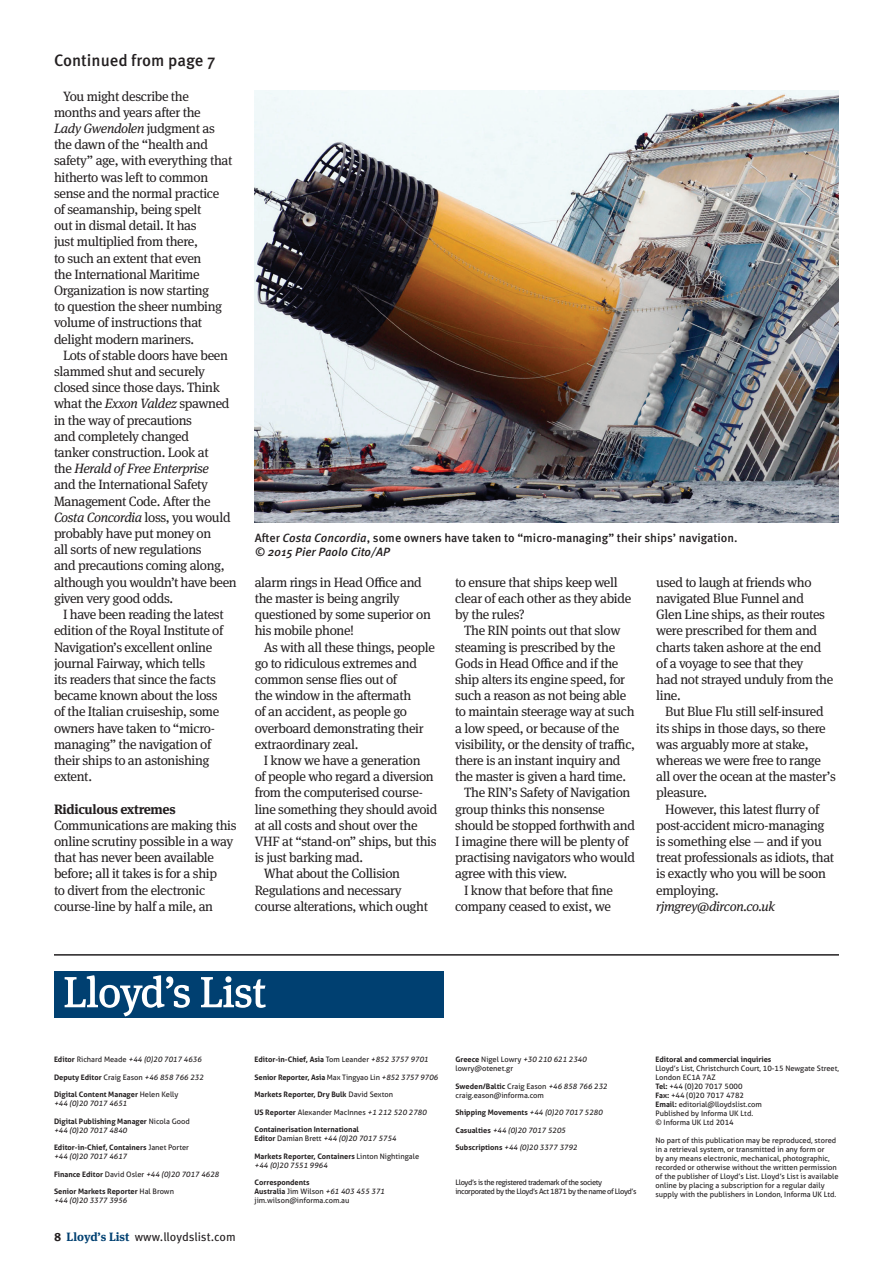
<style>
.page{position:relative;width:893px;height:1263px;background:#fff}
.page>*{position:absolute;margin:0;border:0;box-sizing:border-box;transform-origin:0 0}
.t1{font:500 16.5px "Meta OT";color:#231f20}
.t2{font:13.5px/16.2px "Meta Serif OT";letter-spacing:-.025em;color:#231f20}
.t3{font:italic 13.5px "Meta Serif OT";letter-spacing:-.025em;color:#231f20}
.t4{font:700 13.5px "Meta Serif OT";letter-spacing:-.025em;color:#231f20}
.t5{font:500 12px/14.4px "Meta OT";color:#231f20}
.t6{font:12px "Meta OT";letter-spacing:-.005em;color:#231f20}
.t7{font:7.5px/9px "Aller";color:#231f20}
.t8{font:700 7.5px/9px "Aller";color:#231f20}
.t9{font:italic 7.5px "Aller";color:#231f20}
.t10{font:7.5px/9px "Aller";letter-spacing:-.05em;color:#231f20}
.s1{font-style:italic}
.s2{font-weight:700;font-style:normal}
.s3{font-style:normal}
.s4{font-weight:400}
.s5{font-weight:400;font-style:italic}
.s6{font-weight:700}
.s7{font-family:"Meta Serif OT";font-weight:700;color:#004071}
</style>
<div class="page">
<svg style="left:54px;top:971px;width:390px;height:47px;background:#1f5782"></svg>
<hr style="left:54px;top:954px;width:785px;height:2px;background:#231f20">
<img style="left:254px;top:90px;width:585px;height:432px">
<p class="t1" style="left:54px;top:51px;width:163px">Continued from page 7</p>
<p class="t2" style="left:54px;top:88px;width:180px;text-indent:9px">You might describe the months and years after the<br><span class="s1">Lady Gwendolen</span> judgment as the dawn of the “health and safety” age, with everything that hitherto was left to common sense and the normal practice of seamanship, being spelt<br>out in dismal detail. It has<br>just multiplied from there,<br>to such an extent that even<br>the International Maritime<br>Organization is now starting<br>to question the sheer numbing volume of instructions that delight modern mariners.</p>
<p class="t2" style="left:54px;top:347px;width:184px;text-indent:9px">Lots of stable doors have been slammed shut and securely closed since those days. Think what the <span class="s1">Exxon Valdez</span> spawned in the way of precautions<br>and completely changed<br>tanker construction. Look at<br>the <span class="s1">Herald of Free Enterprise<br></span>and the International Safety<br>Management Code. After the<br><span class="s1">Costa Concordia</span> loss, you would probably have put money on<br>all sorts of new regulations<br>and precautions coming along, although you wouldn’t have been given very good odds.</p>
<p class="t2" style="left:54px;top:607px;width:171px;text-indent:9px">I have been reading the latest edition of the Royal Institute of<br>Navigation’s excellent online journal Fairway, which tells<br>its readers that since the facts became known about the loss of the Italian cruiseship, some owners have taken to “micro&shy;managing” the navigation of their ships to an astonishing extent.</p>
<p class="t4" style="left:54px;top:800px;width:123px">Ridiculous extremes</p>
<p class="t2" style="left:54px;top:817px;width:184px">Communications are making this online scrutiny possible in a way that has never been available before; all it takes is for a ship<br>to divert from the electronic course-line by half a mile, an</p>
<p class="t5" style="left:255px;top:531px;width:484px">After <span class="s1">Costa Concordia</span>, some owners have taken to “micro-managing” their ships’ navigation. <span class="s1">© 2015 Pier Paolo Cito/AP</span></p>
<p class="t2" style="left:255px;top:574px;width:178px">alarm rings in Head Office and the master is being angrily questioned by some superior on his mobile phone!</p>
<p class="t2" style="left:255px;top:639px;width:182px;text-indent:9px">As with all these things, people go to ridiculous extremes and common sense flies out of<br>the window in the aftermath<br>of an accident, as people go overboard demonstrating their extraordinary zeal.</p>
<p class="t2" style="left:264px;top:752px;width:158px">I know we have a generation</p>
<p class="t2" style="left:255px;top:769px;width:181px">of people who regard a diversion</p>
<p class="t2" style="left:255px;top:785px;width:170px">from the computerised course-</p>
<p class="t2" style="left:255px;top:801px;width:184px">line something they should avoid</p>
<p class="t2" style="left:255px;top:817px;width:164px">at all costs and shout over the</p>
<p class="t2" style="left:255px;top:833px;width:183px">VHF at “stand-on” ships, but this</p>
<p class="t2" style="left:255px;top:850px;width:110px">is just barking mad.</p>
<p class="t2" style="left:264px;top:866px;width:138px">What about the Collision</p>
<p class="t2" style="left:255px;top:882px;width:148px">Regulations and necessary</p>
<p class="t2" style="left:255px;top:898px;width:175px">course alterations, which ought</p>
<p class="t2" style="left:455px;top:574px;width:178px">to ensure that ships keep well clear of each other as they abide by the rules?</p>
<p class="t2" style="left:464px;top:623px;width:158px">The RIN points out that slow</p>
<p class="t2" style="left:455px;top:639px;width:162px">steaming is prescribed by the</p>
<p class="t2" style="left:455px;top:655px;width:165px">Gods in Head Office and if the</p>
<p class="t2" style="left:455px;top:671px;width:172px">ship alters its engine speed, for</p>
<p class="t2" style="left:455px;top:688px;width:173px">such a reason as not being able</p>
<p class="t2" style="left:455px;top:704px;width:181px">to maintain steerage way at such</p>
<p class="t2" style="left:455px;top:720px;width:166px">a low speed, or because of the</p>
<p class="t2" style="left:455px;top:736px;width:182px">visibility, or the density of traffic,</p>
<p class="t2" style="left:455px;top:752px;width:167px">there is an instant inquiry and</p>
<p class="t2" style="left:455px;top:769px;width:172px">the master is given a hard time.</p>
<p class="t2" style="left:464px;top:785px;width:168px">The RIN’s Safety of Navigation</p>
<p class="t2" style="left:455px;top:801px;width:151px">group thinks this nonsense</p>
<p class="t2" style="left:455px;top:817px;width:181px">should be stopped forthwith and</p>
<p class="t2" style="left:455px;top:833px;width:175px">I imagine there will be plenty of</p>
<p class="t2" style="left:455px;top:850px;width:181px">practising navigators who would</p>
<p class="t2" style="left:455px;top:866px;width:113px">agree with this view.</p>
<p class="t2" style="left:464px;top:882px;width:150px">I know that before that fine</p>
<p class="t2" style="left:455px;top:898px;width:157px">company ceased to exist, we</p>
<p class="t2" style="left:656px;top:574px;width:179px">used to laugh at friends who navigated Blue Funnel and<br>Glen Line ships, as their routes were prescribed for them and charts taken ashore at the end of a voyage to see that they<br>had not strayed unduly from the line.</p>
<p class="t2" style="left:656px;top:704px;width:181px;text-indent:9px">But Blue Flu still self-insured its ships in those days, so there was arguably more at stake, whereas we were free to range all over the ocean at the master’s pleasure.</p>
<p class="t2" style="left:656px;top:801px;width:179px;text-indent:9px">However, this latest flurry of post-accident micro-managing is something else — and if you treat professionals as idiots, that is exactly who you will be soon employing.</p>
<p class="t3" style="left:656px;top:898px;width:120px">rjmgrey@dircon.co.uk</p>
<p class="t9" style="left:54px;top:1055px;width:149px"><span class="s2">Editor</span> <span class="s3">Richard Meade</span> +44 (0)20 7017 4636</p>
<p class="t8" style="left:54px;top:1072px;width:151px">Deputy Editor <span class="s4">Craig Eason</span> <span class="s5">+46 858 766 232</span></p>
<p class="t8" style="left:54px;top:1090px;width:126px">Digital Content Manager <span class="s4">Helen Kelly </span><span class="s5">+44 (0)20 7017 4651</span></p>
<p class="t8" style="left:54px;top:1116px;width:137px">Digital Publishing Manager <span class="s4">Nicola Good </span><span class="s5">+44 (0)20 7017 4840</span></p>
<p class="t8" style="left:54px;top:1143px;width:137px">Editor-in-Chief, Containers <span class="s4">Janet Porter </span><span class="s5">+44 (0)20 7017 4617</span></p>
<p class="t9" style="left:54px;top:1169px;width:167px"><span class="s2">Finance Editor</span> <span class="s3">David Osler</span> +44 (0)20 7017 4628</p>
<p class="t8" style="left:54px;top:1187px;width:122px">Senior Markets Reporter <span class="s4">Hal Brown </span><span class="s5">+44 (0)20 3377 3956</span></p>
<p class="t6" style="left:54px;top:1230px;width:183px"><span class="s6">8</span> <span class="s7">Lloyd’s List</span> www.lloydslist.com</p>
<p class="t8" style="left:254px;top:1055px;width:175px">Editor-in-Chief, Asia <span class="s4">Tom Leander</span> <span class="s5">+852 3757 9701</span></p>
<p class="t8" style="left:254px;top:1072px;width:185px">Senior Reporter, Asia <span class="s4">Max Tingyao Lin</span> <span class="s5">+852 3757 9706</span></p>
<p class="t8" style="left:254px;top:1090px;width:140px">Markets Reporter, Dry Bulk <span class="s4">David Sexton</span></p>
<p class="t7" style="left:254px;top:1107px;width:174px"><span class="s6">US Reporter</span> Alexander MacInnes <span class="s1">+1 212 520 2780</span></p>
<p class="t8" style="left:254px;top:1125px;width:143px">Containerisation International<br>Editor <span class="s4">Damian Brett</span> <span class="s5">+44 (0)20 7017 5754</span></p>
<p class="t8" style="left:254px;top:1151px;width:166px">Markets Reporter, Containers <span class="s4">Linton Nightingale </span><span class="s5">+44 (0)20 7551 9964</span></p>
<p class="t7" style="left:254px;top:1178px;width:132px"><span class="s6">Correspondents<br>Australia</span> Jim Wilson <span class="s1">+61 403 455 371 </span>jim.wilson@informa.com.au</p>
<p class="t7" style="left:455px;top:1055px;width:133px"><span class="s6">Greece</span> Nigel Lowry <span class="s1">+30 210 621 2340 </span>lowry@otenet.gr</p>
<p class="t7" style="left:455px;top:1081px;width:153px"><span class="s6">Sweden/Baltic</span> Craig Eason <span class="s1">+46 858 766 232 </span>craig.eason@informa.com</p>
<p class="t8" style="left:455px;top:1108px;width:149px">Shipping Movements <span class="s5">+44 (0)20 7017 5280</span></p>
<p class="t9" style="left:455px;top:1125px;width:112px"><span class="s2">Casualties</span> +44 (0)20 7017 5205</p>
<p class="t9" style="left:455px;top:1143px;width:123px"><span class="s2">Subscriptions</span> +44 (0)20 3377 3792</p>
<p class="t10" style="left:455px;top:1178px;width:183px">Lloyd’s is the registered trademark of the society incorporated by the Lloyd’s Act 1871 by the name of Lloyd’s</p>
<p class="t8" style="left:655px;top:1055px;width:117px">Editoral and commercial inquiries</p>
<p class="t7" style="left:655px;top:1064px;width:185px">Lloyd’s List, Christchurch Court, 10-15 Newgate Street,<br>London EC1A 7AZ<br><span class="s6">Tel:</span> +44 (0)20 7017 5000<br><span class="s6">Fax:</span> +44 (0)20 7017 4782<br><span class="s6">Email:</span> editorial@lloydslist.com<br>Published by Informa UK Ltd.<br>© Informa UK Ltd 2014</p>
<p class="t7" style="left:655px;top:1135px;width:185px">No part of this publication may be reproduced, stored in a retrieval system, or transmitted in any form or<br>by any means electronic, mechanical, photographic, recorded or otherwise without the written permission of the publisher of Lloyd’s List. Lloyd’s List is available online by placing a subscription for a regular daily supply with the publishers in London, Informa UK Ltd.</p>
</div>
